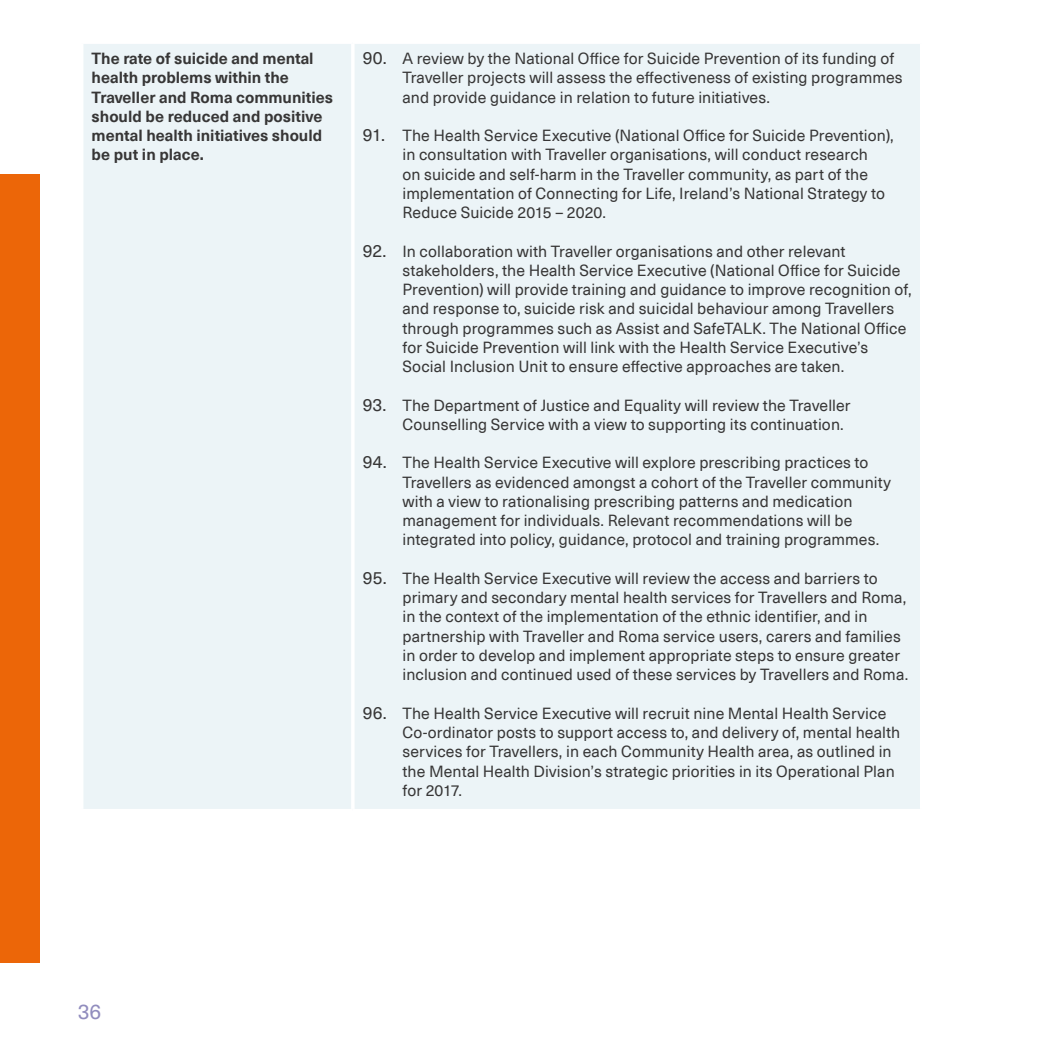
<style>
.page{position:relative;width:1042px;height:1042px;background:#fff}
.page>*{position:absolute;margin:0;border:0;box-sizing:border-box;transform-origin:0 0}
.t1{font:21px "Neue Haas Unica W1 G";color:#918dbe}
.t2{font:15.75px/19.2px "Neue Haas Unica Pro";letter-spacing:.01em;color:#373636}
.t3{font:700 15.75px/19.2px "Neue Haas Unica Pro";color:#373636}
.s1{font-size:17.5px}
</style>
<div class="page">
<div style="left:83px;top:44px;width:837px;height:765px;background:#ecf4f7"></div>
<hr style="left:351px;top:44px;width:4px;height:765px;background:#fff">
<div style="left:0;top:174px;width:40px;height:788px;background:#ec6608"></div>
<p class="t3" style="left:92px;top:48px;width:243px">The rate of suicide and mental health problems within the<br>Traveller and Roma communities should be reduced and positive mental health initiatives should be put in place.</p>
<p class="t2" style="left:402px;top:48px;width:502px;text-indent:-40px"><span class="s1">90.</span> A review by the National Office for Suicide Prevention of its funding of<br>Traveller projects will assess the effectiveness of existing programmes and provide guidance in relation to future initiatives.</p>
<p class="t2" style="left:402px;top:125px;width:493px;text-indent:-40px"><span class="s1">91.</span> The Health Service Executive (National Office for Suicide Prevention), in consultation with Traveller organisations, will conduct research<br>on suicide and self-harm in the Traveller community, as part of the implementation of Connecting for Life, Ireland’s National Strategy to Reduce Suicide 2015 – 2020.</p>
<p class="t2" style="left:402px;top:240px;width:511px;text-indent:-40px"><span class="s1">92.</span> In collaboration with Traveller organisations and other relevant stakeholders, the Health Service Executive (National Office for Suicide Prevention) will provide training and guidance to improve recognition of, and response to, suicide risk and suicidal behaviour among Travellers through programmes such as Assist and SafeTALK. The National Office for Suicide Prevention will link with the Health Service Executive’s Social Inclusion Unit to ensure effective approaches are taken.</p>
<p class="t2" style="left:402px;top:394px;width:450px;text-indent:-40px"><span class="s1">93.</span> The Department of Justice and Equality will review the Traveller<br>Counselling Service with a view to supporting its continuation.</p>
<p class="t2" style="left:402px;top:452px;width:490px;text-indent:-40px"><span class="s1">94.</span> The Health Service Executive will explore prescribing practices to Travellers as evidenced amongst a cohort of the Traveller community with a view to rationalising prescribing patterns and medication management for individuals. Relevant recommendations will be integrated into policy, guidance, protocol and training programmes.</p>
<p class="t2" style="left:402px;top:568px;width:507px;text-indent:-40px"><span class="s1">95.</span> The Health Service Executive will review the access and barriers to primary and secondary mental health services for Travellers and Roma, in the context of the implementation of the ethnic identifier, and in partnership with Traveller and Roma service users, carers and families in order to develop and implement appropriate steps to ensure greater inclusion and continued used of these services by Travellers and Roma.</p>
<p class="t2" style="left:402px;top:702px;width:499px;text-indent:-40px"><span class="s1">96.</span> The Health Service Executive will recruit nine Mental Health Service Co-ordinator posts to support access to, and delivery of, mental health services for Travellers, in each Community Health area, as outlined in the Mental Health Division’s strategic priorities in its Operational Plan for 2017.</p>
<h1 class="t1" style="left:78px;top:994px;width:25px">36</h1>
</div>
